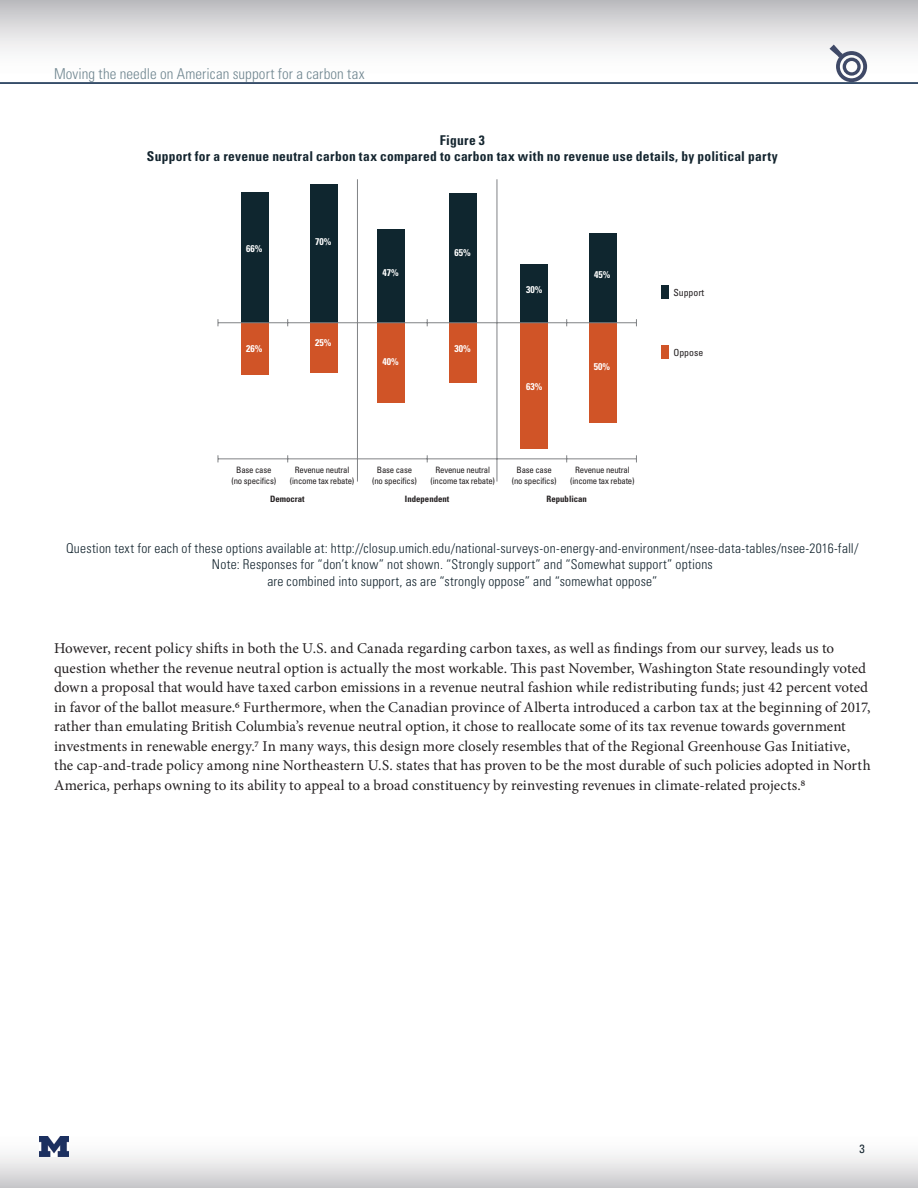
<style>
.page{position:relative;width:918px;height:1188px;background:#fff}
.page>*{position:absolute;margin:0;border:0;box-sizing:border-box;transform-origin:0 0}
.t1{font:15px/19.5px "Minion Pro";color:#231f20}
.t2{font:300 condensed 15px "Univers LT Std";letter-spacing:.01em;color:#718791}
.figure_title{font:300 condensed 13.5px/16.5px "Univers LT Std";letter-spacing:.015em;color:#14252f;text-align:center}
.figure_title-2{font:700 condensed 13.5px "Univers LT Std";letter-spacing:.02em;color:#14252f}
.inside_footer_-_page{font:condensed 12px "Univers LT Std";color:#14252f}
.t3{font:700 condensed 9.75px "Univers LT Std";color:#fff}
.t4{font:condensed 9.75px "Univers LT Std";color:#231f20}
.t5{font:condensed 8.7px/10.5px "Univers LT Std";letter-spacing:-.025em;color:#231f20;text-align:center}
.t6{font:700 condensed 8.7px "Univers LT Std";color:#231f20}
</style>
<div class="page">
<div style="left:0;top:1127px;width:918px;height:61px;background:linear-gradient(to bottom,#fff,#cfcfd2)"></div>
<div style="left:0;top:0;width:918px;height:84px;background:linear-gradient(to bottom,#c3c3c6,#fff)"></div>
<svg style="left:830px;top:45px;width:37px;height:37px"></svg>
<img style="left:40px;top:1136px;width:28px;height:21px">
<hr style="left:0;top:82px;width:918px;height:2px;background:#001e41">
<div style="left:241px;top:192px;width:28px;height:131px;background:#0f262f"></div>
<div style="left:241px;top:323px;width:28px;height:52px;background:#d05427"></div>
<div style="left:310px;top:184px;width:28px;height:140px;background:#0f262f"></div>
<div style="left:310px;top:324px;width:28px;height:49px;background:#d05427"></div>
<div style="left:377px;top:229px;width:28px;height:94px;background:#0f262f"></div>
<div style="left:377px;top:323px;width:28px;height:80px;background:#d05427"></div>
<div style="left:449px;top:193px;width:28px;height:130px;background:#0f262f"></div>
<div style="left:449px;top:323px;width:28px;height:60px;background:#d05427"></div>
<div style="left:520px;top:264px;width:28px;height:60px;background:#0f262f"></div>
<div style="left:520px;top:324px;width:28px;height:125px;background:#d05427"></div>
<div style="left:589px;top:233px;width:27px;height:90px;background:#0f262f"></div>
<div style="left:589px;top:323px;width:27px;height:100px;background:#d05427"></div>
<hr style="left:218px;top:322px;width:418px;height:1px;background:#808285">
<hr style="left:218px;top:458px;width:418px;height:1px;background:#808285">
<hr style="left:357px;top:179px;width:1px;height:303px;background:#808285">
<hr style="left:497px;top:179px;width:1px;height:303px;background:#808285">
<div style="left:662px;top:345px;width:7px;height:13px;background:#d05427"></div>
<div style="left:662px;top:286px;width:7px;height:13px;background:#0f262f"></div>
<p class="t2" style="left:54px;top:64px;width:312px">Moving the needle on American support for a carbon tax</p>
<p class="figure_title-2" style="left:440px;top:132px;width:47px">Figure 3</p>
<p class="figure_title-2" style="left:147px;top:148px;width:632px">Support for a revenue neutral carbon tax compared to carbon tax with no revenue use details, by political party</p>
<p class="t3" style="left:246px;top:243px;width:18px">66%</p>
<p class="t3" style="left:246px;top:342px;width:18px">26%</p>
<p class="t3" style="left:315px;top:236px;width:18px">70%</p>
<p class="t3" style="left:315px;top:337px;width:18px">25%</p>
<p class="t3" style="left:383px;top:267px;width:18px">47%</p>
<p class="t3" style="left:383px;top:356px;width:18px">40%</p>
<p class="t3" style="left:455px;top:247px;width:18px">65%</p>
<p class="t3" style="left:455px;top:342px;width:18px">30%</p>
<p class="t3" style="left:526px;top:284px;width:18px">30%</p>
<p class="t3" style="left:526px;top:380px;width:18px">63%</p>
<p class="t3" style="left:594px;top:268px;width:18px">45%</p>
<p class="t3" style="left:594px;top:361px;width:18px">50%</p>
<p class="t5" style="left:232px;top:465px;width:46px">Base case (no specifics)</p>
<p class="t5" style="left:290px;top:465px;width:66px">Revenue neutral (income tax rebate)</p>
<p class="t5" style="left:372px;top:465px;width:46px">Base case (no specifics)</p>
<p class="t5" style="left:431px;top:465px;width:66px">Revenue neutral (income tax rebate)</p>
<p class="t5" style="left:512px;top:465px;width:46px">Base case (no specifics)</p>
<p class="t5" style="left:570px;top:465px;width:66px">Revenue neutral (income tax rebate)</p>
<p class="t6" style="left:270px;top:493px;width:36px">Democrat</p>
<p class="t6" style="left:405px;top:493px;width:46px">Independent</p>
<p class="t6" style="left:547px;top:493px;width:42px">Republican</p>
<p class="t4" style="left:673px;top:286px;width:32px">Support</p>
<p class="t4" style="left:673px;top:346px;width:31px">Oppose</p>
<p class="figure_title" style="left:66px;top:540px;width:794px">Question text for each of these options available at: http://closup.umich.edu/national-surveys-on-energy-and-environment/nsee-data-tables/nsee-2016-fall/</p>
<p class="figure_title" style="left:212px;top:556px;width:502px">Note: Responses for “don’t know” not shown. “Strongly support” and “Somewhat support” options are combined into support, as are “strongly oppose” and “somewhat oppose”</p>
<p class="t1" style="left:54px;top:639px;width:818px">However, recent policy shifts in both the U.S. and Canada regarding carbon taxes, as well as findings from our survey, leads us to question whether the revenue neutral option is actually the most workable. This past November, Washington State resoundingly voted down a proposal that would have taxed carbon emissions in a revenue neutral fashion while redistributing funds; just 42 percent voted in favor of the ballot measure.6 Furthermore, when the Canadian province of Alberta introduced a carbon tax at the beginning of 2017, rather than emulating British Columbia’s revenue neutral option, it chose to reallocate some of its tax revenue towards government investments in renewable energy.7 In many ways, this design more closely resembles that of the Regional Greenhouse Gas Initiative, the cap-and-trade policy among nine Northeastern U.S. states that has proven to be the most durable of such policies adopted in North America, perhaps owning to its ability to appeal to a broad constituency by reinvesting revenues in climate-related projects.8</p>
<p class="inside_footer_-_page" style="left:859px;top:1142px;width:7px">3</p>
</div>
